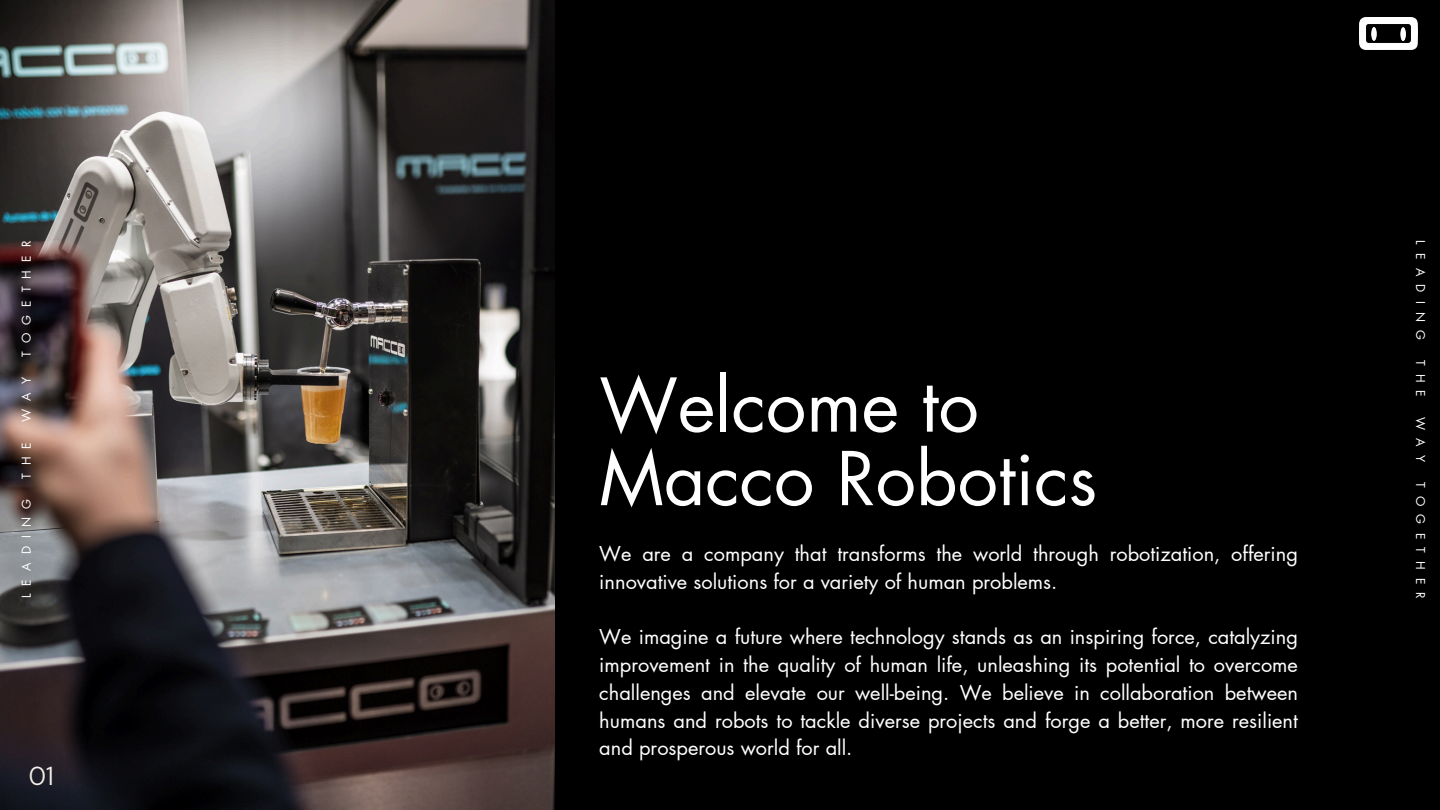
<style>
.page{position:relative;width:1440px;height:810px;background:#000}
.page>*{position:absolute;margin:0;border:0;box-sizing:border-box;transform-origin:0 0}
.t1{font:72px/73.5px "Futura LT Pro";color:#fff}
.t2{font:26px "Red Hat Display";color:#f7f0ea}
.t3{font:20px/27.8px "Futura LT Pro";color:#fff}
.t4{font:12px "Futura LT Pro";letter-spacing:.68em;color:#fff}
</style>
<div class="page">
<img style="left:1359px;top:18px;width:59px;height:31px">
<img style="left:0;top:0;width:554px;height:810px">
<h2 class="t4" style="left:21px;top:357px;width:118px;rotate:-90deg">TOGETHER</h2>
<h2 class="t4" style="left:1426px;top:240px;width:101px;rotate:90deg">LEADING</h2>
<h2 class="t4" style="left:1426px;top:360px;width:39px;rotate:90deg">THE</h2>
<h2 class="t4" style="left:1426px;top:417px;width:47px;rotate:90deg">WAY</h2>
<h2 class="t4" style="left:1426px;top:482px;width:118px;rotate:90deg">TOGETHER</h2>
<p class="t1" style="left:599px;top:372px;width:499px">Welcome to<br>Macco Robotics</p>
<p class="t3" style="left:599px;top:541px;width:700px">We are a company that transforms the world through robotization, offering innovative solutions for a variety of human problems.</p>
<p class="t3" style="left:599px;top:624px;width:700px;text-align:justify">We imagine a future where technology stands as an inspiring force, catalyzing improvement in the quality of human life, unleashing its potential to overcome challenges and elevate our well-being. We believe in collaboration between humans and robots to tackle diverse projects and forge a better, more resilient and prosperous world for all.</p>
<h2 class="t4" style="left:21px;top:422px;width:46px;rotate:-90deg">WAY</h2>
<h2 class="t4" style="left:21px;top:479px;width:38px;rotate:-90deg">THE</h2>
<h2 class="t4" style="left:21px;top:598px;width:101px;rotate:-90deg">LEADING</h2>
<h1 class="t2" style="left:29px;top:759px;width:26px">01</h1>
</div>
